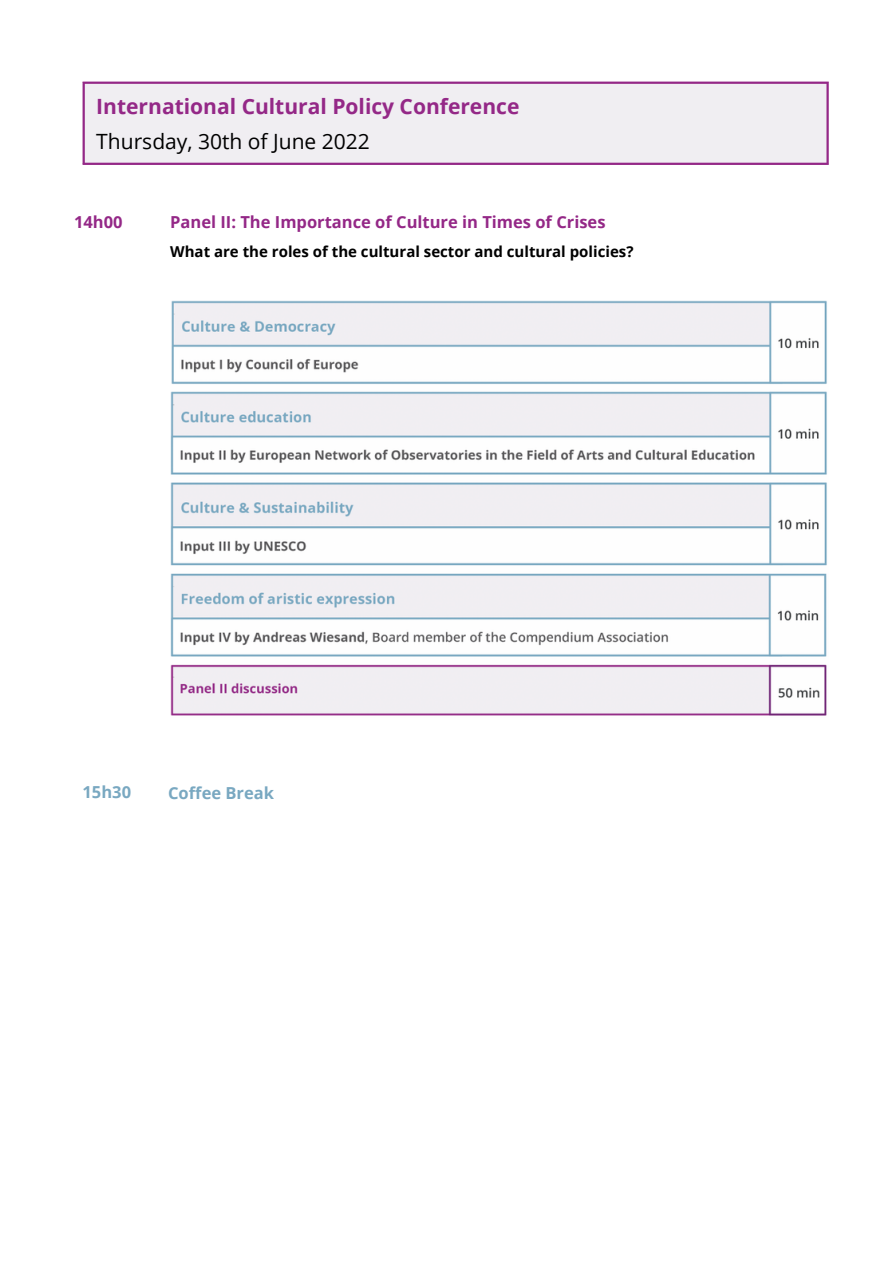
<style>
.page{position:relative;width:894px;height:1264px;background:#fff}
.page>*{position:absolute;margin:0;border:0;box-sizing:border-box;transform-origin:0 0}
.t1{font:700 21px "Open Sans";color:#942887}
.t2{font:21px "Open Sans";color:#000}
.t3{font:700 16.5px "Open Sans";color:#942887}
.t4{font:700 16.5px "Open Sans";color:#79a8c1}
.t5{font:700 15px "Open Sans";color:#000}
</style>
<div class="page">
<div style="left:84px;top:84px;width:742px;height:79px;background:#f0eef2"></div>
<hr style="left:82px;top:84px;width:3px;height:79px;background:#942887">
<hr style="left:826px;top:84px;width:2px;height:79px;background:#942887">
<hr style="left:82px;top:82px;width:746px;height:2px;background:#942887">
<hr style="left:82px;top:163px;width:746px;height:2px;background:#942887">
<img style="left:170px;top:301px;width:657px;height:415px">
<p class="t1" style="left:96px;top:91px;width:424px">International Cultural Policy Conference</p>
<p class="t2" style="left:96px;top:127px;width:275px">Thursday, 30th of June 2022</p>
<p class="t3" style="left:74px;top:210px;width:50px">14h00</p>
<p class="t3" style="left:170px;top:210px;width:437px">Panel II: The Importance of Culture in Times of Crises</p>
<p class="t5" style="left:170px;top:241px;width:464px">What are the roles of the cultural sector and cultural policies?</p>
<p class="t4" style="left:82px;top:780px;width:50px">15h30</p>
<p class="t4" style="left:168px;top:781px;width:107px">Coffee Break</p>
</div>
